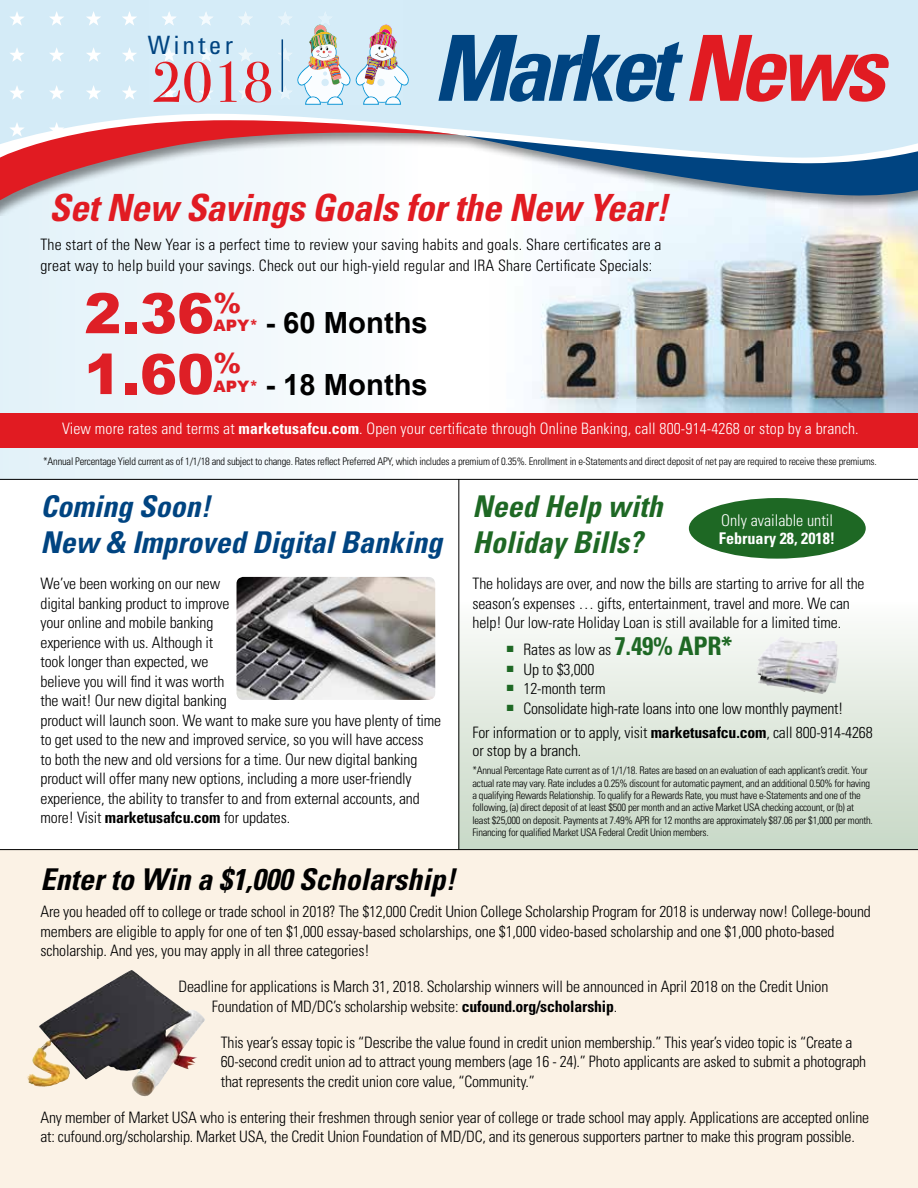
<style>
.page{position:relative;width:918px;height:1188px;background:#fff}
.page>*{position:absolute;margin:0;border:0;box-sizing:border-box;transform-origin:0 0}
.t1{font:italic 700 condensed 91.2px "Univers";letter-spacing:-.06em;color:#004481}
.t2{font:57px "Bodoni Svty Two ITCTT";color:#e11b22}
.t3{font:900 55.65px "Arial";color:#de1f26}
.t4{font:italic 700 condensed 37.5px "Univers";letter-spacing:-.01em;color:#e11b22}
.t5{font:italic 700 condensed 30px/36px "Univers";color:#004481}
.t6{font:italic 700 condensed 30px "Univers";color:#000}
.t7{font:italic 700 condensed 30px/36px "Univers";color:#1e6824}
.t8{font:700 29.25px "Arial";color:#000}
.t9{font:condensed 25.2px "Univers";letter-spacing:.13em;color:#004481}
.t10{font:300 condensed 16.05px "Univers";color:#fff}
.t11{font:700 condensed 16.05px "Univers";color:#fff}
.t12{font:300 condensed 15.75px/19.5px "Univers";letter-spacing:-.01em;color:#000}
.t13{font:300 condensed 15.75px/21px "Univers";letter-spacing:.01em;color:#000}
.t14{font:300 condensed 15.75px "Univers";letter-spacing:.01em;color:#fff}
.t15{font:300 condensed 10.5px/12.5px "Univers";letter-spacing:-.025em;color:#000}
.s1{color:#e11b22}
.s2{font-weight:900;font-size:15.75px;color:#de1f26}
.s3{font-weight:700}
.s4{font-weight:700;font-size:25.5px;color:#1e6824}
</style>
<div class="page">
<div style="left:0;top:101px;width:423px;height:379px;background:linear-gradient(to right,#e2f1f9,#fdfefe)"></div>
<img style="left:532px;top:216px;width:386px;height:197px">
<div style="left:0;top:413px;width:918px;height:35px;background:#e11b22"></div>
<div style="left:458px;top:600px;width:460px;height:250px;background:linear-gradient(to bottom,#fbfcfa,#c7d8c5)"></div>
<div style="left:0;top:849px;width:918px;height:339px;background:#fbf2e5"></div>
<div style="left:0;top:0;width:918px;height:216px;background:#000;opacity:.45"></div>
<div style="left:0;top:0;width:918px;height:120px;background:#d4ebf7"></div>
<svg style="left:86px;top:11px;width:15px;height:15px"></svg>
<svg style="left:49px;top:11px;width:15px;height:15px"></svg>
<svg style="left:9px;top:11px;width:16px;height:15px"></svg>
<svg style="left:122px;top:11px;width:15px;height:15px"></svg>
<svg style="left:86px;top:47px;width:15px;height:15px"></svg>
<svg style="left:49px;top:47px;width:15px;height:15px"></svg>
<svg style="left:9px;top:47px;width:16px;height:15px"></svg>
<svg style="left:122px;top:47px;width:15px;height:15px"></svg>
<svg style="left:86px;top:85px;width:15px;height:15px"></svg>
<svg style="left:49px;top:85px;width:15px;height:15px"></svg>
<svg style="left:9px;top:85px;width:16px;height:15px"></svg>
<svg style="left:122px;top:85px;width:15px;height:15px"></svg>
<svg style="left:0;top:120px;width:918px;height:89px"></svg>
<div style="left:149px;top:0;width:254px;height:106px;background:#d5ecf8"></div>
<img style="left:198px;top:11px;width:16px;height:15px">
<img style="left:161px;top:11px;width:16px;height:15px">
<img style="left:238px;top:11px;width:15px;height:15px">
<img style="left:198px;top:47px;width:16px;height:15px">
<img style="left:161px;top:47px;width:16px;height:15px">
<img style="left:238px;top:47px;width:15px;height:15px">
<img style="left:198px;top:85px;width:16px;height:15px">
<img style="left:161px;top:85px;width:16px;height:15px">
<img style="left:238px;top:85px;width:15px;height:15px">
<div style="left:689px;top:498px;width:177px;height:61px;background:#1e6824;border-radius:50%"></div>
<hr style="left:0;top:479px;width:918px;height:1px;background:#000">
<hr style="left:0;top:849px;width:918px;height:1px;background:#000">
<img style="left:237px;top:577px;width:198px;height:123px">
<hr style="left:458px;top:479px;width:1px;height:370px;background:#000">
<img style="left:755px;top:638px;width:85px;height:56px">
<svg style="left:278px;top:11px;width:131px;height:94px"></svg>
<img style="left:31px;top:971px;width:99px;height:107px">
<h3 class="t9" style="left:148px;top:30px;width:87px">Winter</h3>
<h2 class="t2" style="left:152px;top:36px;width:123px">2018</h2>
<h1 class="t1" style="left:433px;top:12px;width:453px">Market <span class="s1">News</span></h1>
<h3 class="t4" style="left:49px;top:184px;width:620px">Set New Savings Goals for the New Year!</h3>
<p class="t13" style="left:40px;top:234px;width:623px">The start of the New Year is a perfect time to review your saving habits and goals. Share certificates are a great way to help build your savings. Check out our high-yield regular and IRA Share Certificate Specials:</p>
<h3 class="t3" style="left:84px;top:273px;width:159px">2.36<sup>%</sup></h3>
<h3 class="t8" style="left:214px;top:304px;width:216px"><span class="s2">APY*</span> - 60 Months</h3>
<h3 class="t3" style="left:84px;top:334px;width:159px">1.60<sup>%</sup></h3>
<h3 class="t8" style="left:214px;top:365px;width:216px"><span class="s2">APY*</span> - 18 Months</h3>
<p class="t14" style="left:62px;top:419px;width:798px">View more rates and terms at <span class="s3">marketusafcu.com</span>. Open your certificate through Online Banking, call 800-914-4268 or stop by a branch.</p>
<p class="t15" style="left:43px;top:455px;width:835px">*Annual Percentage Yield current as of 1/1/18 and subject to change. Rates reflect Preferred APY, which includes a premium of 0.35%. Enrollment in e-Statements and direct deposit of net pay are required to receive these premiums.</p>
<h3 class="t5" style="left:40px;top:488px;width:403px">Coming Soon!<br>New &amp; Improved Digital Banking</h3>
<p class="t12" style="left:40px;top:574px;width:402px">We’ve been working on our new<br>digital banking product to improve<br>your online and mobile banking<br>experience with us. Although it<br>took longer than expected, we<br>believe you will find it was worth<br>the wait! Our new digital banking<br>product will launch soon. We want to make sure you have plenty of time to get used to the new and improved service, so you will have access<br>to both the new and old versions for a time. Our new digital banking product will offer many new options, including a more user-friendly experience, the ability to transfer to and from external accounts, and more! Visit <span class="s3">marketusafcu.com</span> for updates.</p>
<h3 class="t6" style="left:40px;top:861px;width:416px">Enter to Win a $1,000 Scholarship!</h3>
<h3 class="t7" style="left:472px;top:488px;width:192px">Need Help with<br>Holiday Bills?</h3>
<p class="t10" style="left:721px;top:510px;width:113px">Only available until</p>
<p class="t11" style="left:719px;top:528px;width:118px">February 28, 2018!</p>
<p class="t12" style="left:472px;top:574px;width:394px">The holidays are over, and now the bills are starting to arrive for all the season’s expenses … gifts, entertainment, travel and more. We can help! Our low-rate Holiday Loan is still available for a limited time.</p>
<p class="t12" style="left:507px;top:640px;width:227px"><sup>■</sup> Rates as low as <span class="s4">7.49% APR*</span></p>
<p class="t12" style="left:507px;top:659px;width:89px"><sup>■</sup> Up to $3,000</p>
<p class="t12" style="left:507px;top:679px;width:100px"><sup>■</sup> 12-month term</p>
<p class="t12" style="left:473px;top:696px;width:402px;line-height:24px;text-align:center"><sup>■</sup> Consolidate high-rate loans into one low monthly payment!<br>For information or to apply, visit <span class="s3">marketusafcu.com</span>, call 800-914-4268</p>
<p class="t12" style="left:473px;top:740px;width:110px">or stop by a branch.</p>
<p class="t15" style="left:472px;top:764px;width:402px">*Annual Percentage Rate current as of 1/1/18. Rates are based on an evaluation of each applicant’s credit. Your actual rate may vary. Rate includes a 0.25% discount for automatic payment, and an additional 0.50% for having a qualifying Rewards Relationship. To qualify for a Rewards Rate, you must have e-Statements and one of the following, (a) direct deposit of at least $500 per month and an active Market USA checking account, or (b) at least $25,000 on deposit. Payments at 7.49% APR for 12 months are approximately $87.06 per $1,000 per month.<br>Financing for qualified Market USA Federal Credit Union members.</p>
<p class="t12" style="left:40px;top:902px;width:832px">Are you headed off to college or trade school in 2018? The $12,000 Credit Union College Scholarship Program for 2018 is underway now! College-bound members are eligible to apply for one of ten $1,000 essay-based scholarships, one $1,000 video-based scholarship and one $1,000 photo-based scholarship. And yes, you may apply in all three categories!</p>
<p class="t12" style="left:212px;top:977px;width:618px;text-indent:-33px">Deadline for applications is March 31, 2018. Scholarship winners will be announced in April 2018 on the Credit Union<br>Foundation of MD/DC’s scholarship website: <span class="s3">cufound.org/scholarship</span>.</p>
<p class="t12" style="left:221px;top:1033px;width:647px">This year’s essay topic is “Describe the value found in credit union membership.” This year’s video topic is “Create a<br>60-second credit union ad to attract young members (age 16 - 24).” Photo applicants are asked to submit a photograph that represents the credit union core value, “Community.”</p>
<p class="t12" style="left:40px;top:1108px;width:830px">Any member of Market USA who is entering their freshmen through senior year of college or trade school may apply. Applications are accepted online at: cufound.org/scholarship. Market USA, the Credit Union Foundation of MD/DC, and its generous supporters partner to make this program possible.</p>
</div>
